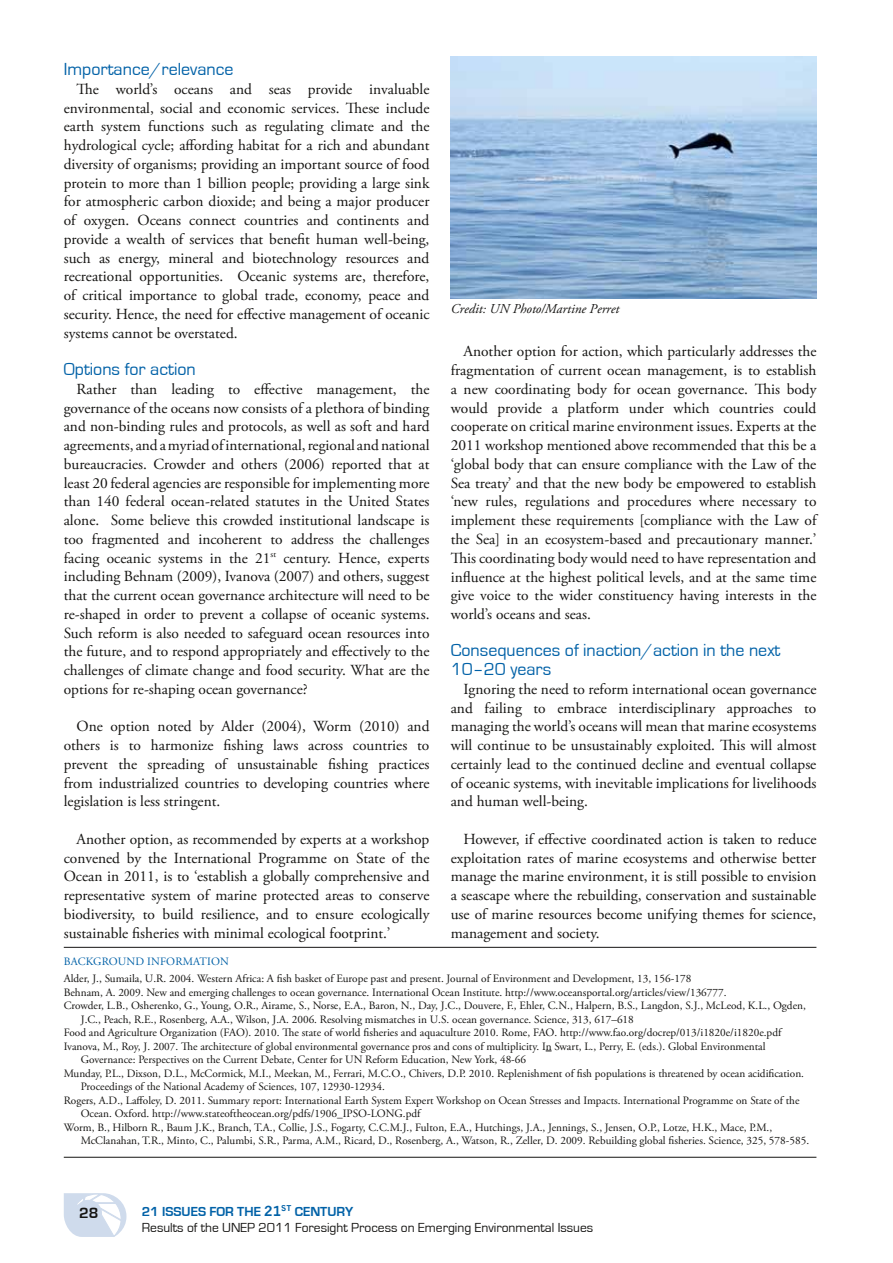
<style>
.page{position:relative;width:893px;height:1263px;background:#fff}
.page>*{position:absolute;margin:0;border:0;box-sizing:border-box;transform-origin:0 0}
.t1{font:18px/18.8px "Eurostile";color:#0061a7}
.t2{font:15.3px/18.8px "Adobe Garamond Pro";color:#151412;text-align:justify}
.t3{font:700 15.3px "Eurostile";color:#151412}
.t4{font:13.5px/16.2px "Eurostile";color:#151412}
.t5{font:italic 13.5px "Adobe Garamond Pro";color:#151412}
.t6{font:11.25px "Adobe Garamond Pro";color:#151412}
.t7{font:11.25px "Adobe Garamond Pro";color:#0061a7}
.s1{font-weight:700;color:#0061a7}
.s2{font-family:"News Gothic";font-weight:700;color:#0061a7}
</style>
<div class="page">
<svg style="left:64px;top:1193px;width:62px;height:44px"></svg>
<hr style="left:64px;top:947px;width:752px;height:1px;background:#151412">
<hr style="left:64px;top:1157px;width:752px;height:1px;background:#151412">
<img style="left:451px;top:56px;width:365px;height:243px">
<p class="t1" style="left:64px;top:60px;width:171px">Importance/relevance</p>
<p class="t2" style="left:64px;top:80px;width:367px;text-indent:13px">The world’s oceans and seas provide invaluable environmental, social and economic services. These include earth system functions such as regulating climate and the hydrological cycle; affording habitat for a rich and abundant diversity of organisms; providing an important source of food protein to more than 1 billion people; providing a large sink for atmospheric carbon dioxide; and being a major producer of oxygen. Oceans connect countries and continents and provide a wealth of services that benefit human well-being, such as energy, mineral and biotechnology resources and recreational opportunities. Oceanic systems are, therefore, of critical importance to global trade, economy, peace and security. Hence, the need for effective management of oceanic systems cannot be overstated.</p>
<p class="t1" style="left:64px;top:360px;width:133px">Options for action</p>
<p class="t2" style="left:64px;top:380px;width:367px;text-indent:13px">Rather than leading to effective management, the governance of the oceans now consists of a plethora of binding and non-binding rules and protocols, as well as soft and hard agreements, and a myriad of international, regional and national bureaucracies. Crowder and others (2006) reported that at least 20 federal agencies are responsible for implementing more than 140 federal ocean-related statutes in the United States alone. Some believe this crowded institutional landscape is too fragmented and incoherent to address the challenges facing oceanic systems in the 21<sup>st</sup> century. Hence, experts including Behnam (2009), Ivanova (2007) and others, suggest that the current ocean governance architecture will need to be re-shaped in order to prevent a collapse of oceanic systems.<br>Such reform is also needed to safeguard ocean resources into the future, and to respond appropriately and effectively to the challenges of climate change and food security. What are the options for re-shaping ocean governance?</p>
<p class="t2" style="left:64px;top:718px;width:367px;text-indent:13px">One option noted by Alder (2004), Worm (2010) and others is to harmonize fishing laws across countries to prevent the spreading of unsustainable fishing practices from industrialized countries to developing countries where legislation is less stringent.</p>
<p class="t2" style="left:64px;top:830px;width:367px;text-indent:13px">Another option, as recommended by experts at a workshop convened by the International Programme on State of the Ocean in 2011, is to ‘establish a globally comprehensive and representative system of marine protected areas to conserve biodiversity, to build resilience, and to ensure ecologically sustainable fisheries with minimal ecological footprint.’</p>
<p class="t5" style="left:451px;top:300px;width:170px">Credit: UN Photo/Martine Perret</p>
<p class="t2" style="left:451px;top:343px;width:367px;text-indent:13px">Another option for action, which particularly addresses the fragmentation of current ocean management, is to establish a new coordinating body for ocean governance. This body would provide a platform under which countries could cooperate on critical marine environment issues. Experts at the 2011 workshop mentioned above recommended that this be a ‘global body that can ensure compliance with the Law of the Sea treaty’ and that the new body be empowered to establish ‘new rules, regulations and procedures where necessary to implement these requirements [compliance with the Law of the Sea] in an ecosystem-based and precautionary manner.’ This coordinating body would need to have representation and influence at the highest political levels, and at the same time give voice to the wider constituency having interests in the world’s oceans and seas.</p>
<p class="t1" style="left:451px;top:641px;width:331px">Consequences of inaction/action in the next<br>10–20 years</p>
<p class="t2" style="left:451px;top:680px;width:367px;text-indent:13px">Ignoring the need to reform international ocean governance and failing to embrace interdisciplinary approaches to managing the world’s oceans will mean that marine ecosystems will continue to be unsustainably exploited. This will almost certainly lead to the continued decline and eventual collapse of oceanic systems, with inevitable implications for livelihoods and human well-being.</p>
<p class="t2" style="left:451px;top:830px;width:367px;text-indent:13px">However, if effective coordinated action is taken to reduce exploitation rates of marine ecosystems and otherwise better manage the marine environment, it is still possible to envision a seascape where the rebuilding, conservation and sustainable use of marine resources become unifying themes for science, management and society.</p>
<p class="t7" style="left:64px;top:954px;width:17px">Background</p>
<p class="t7" style="left:147px;top:954px;width:9px">information</p>
<p class="t6" style="left:64px;top:972px;width:629px">Alder, J., Sumaila, U.R. 2004. Western Africa: A fish basket of Europe past and present. Journal of Environment and Development, 13, 156-178</p>
<p class="t6" style="left:64px;top:985px;width:664px">Behnam, A. 2009. New and emerging challenges to ocean governance. International Ocean Institute. http://www.oceansportal.org/articles/view/136777.</p>
<p class="t6" style="left:64px;top:999px;width:743px">Crowder, L.B., Osherenko, G., Young, O.R., Airame, S., Norse, E.A., Baron, N., Day, J.C., Douvere, F., Ehler, C.N., Halpern, B.S., Langdon, S.J., McLeod, K.L., Ogden,</p>
<p class="t6" style="left:81px;top:1012px;width:555px">J.C., Peach, R.E., Rosenberg, A.A., Wilson, J.A. 2006. Resolving mismatches in U.S. ocean governance. Science, 313, 617–618</p>
<p class="t6" style="left:64px;top:1026px;width:719px">Food and Agriculture Organization (FAO). 2010. The state of world fisheries and aquaculture 2010. Rome, FAO. http://www.fao.org/docrep/013/i1820e/i1820e.pdf</p>
<p class="t6" style="left:64px;top:1039px;width:703px">Ivanova, M., Roy, J. 2007. The architecture of global environmental governance pros and cons of multiplicity. In Swart, L., Perry, E. (eds.). Global Environmental</p>
<p class="t6" style="left:81px;top:1053px;width:447px">Governance: Perspectives on the Current Debate, Center for UN Reform Education, New York, 48-66</p>
<p class="t6" style="left:64px;top:1066px;width:742px">Munday, P.L., Dixson, D.L., McCormick, M.I., Meekan, M., Ferrari, M.C.O., Chivers, D.P. 2010. Replenishment of fish populations is threatened by ocean acidification.</p>
<p class="t6" style="left:81px;top:1080px;width:306px">Proceedings of the National Academy of Sciences, 107, 12930-12934.</p>
<p class="t6" style="left:64px;top:1093px;width:737px">Rogers, A.D., Laffoley, D. 2011. Summary report: International Earth System Expert Workshop on Ocean Stresses and Impacts. International Programme on State of the</p>
<p class="t6" style="left:81px;top:1107px;width:341px">Ocean. Oxford. http://www.stateoftheocean.org/pdfs/1906_IPSO-LONG.pdf</p>
<p class="t6" style="left:64px;top:1120px;width:710px">Worm, B., Hilborn R., Baum J.K., Branch, T.A., Collie, J.S., Fogarty, C.C.M.J., Fulton, E.A., Hutchings, J.A., Jennings, S., Jensen, O.P., Lotze, H.K., Mace, P.M.,</p>
<p class="t6" style="left:81px;top:1134px;width:730px">McClanahan, T.R., Minto, C., Palumbi, S.R., Parma, A.M., Ricard, D., Rosenberg, A., Watson, R., Zeller, D. 2009. Rebuilding global fisheries. Science, 325, 578-585.</p>
<p class="t3" style="left:79px;top:1205px;width:21px">28</p>
<p class="t4" style="left:142px;top:1203px;width:453px"><span class="s1">21 ISSUES FOR THE</span> <span class="s2">21</span><sup>st</sup> <span class="s1">CENTURY<br></span>Results of the UNEP 2011 Foresight Process on Emerging Environmental Issues</p>
</div>
